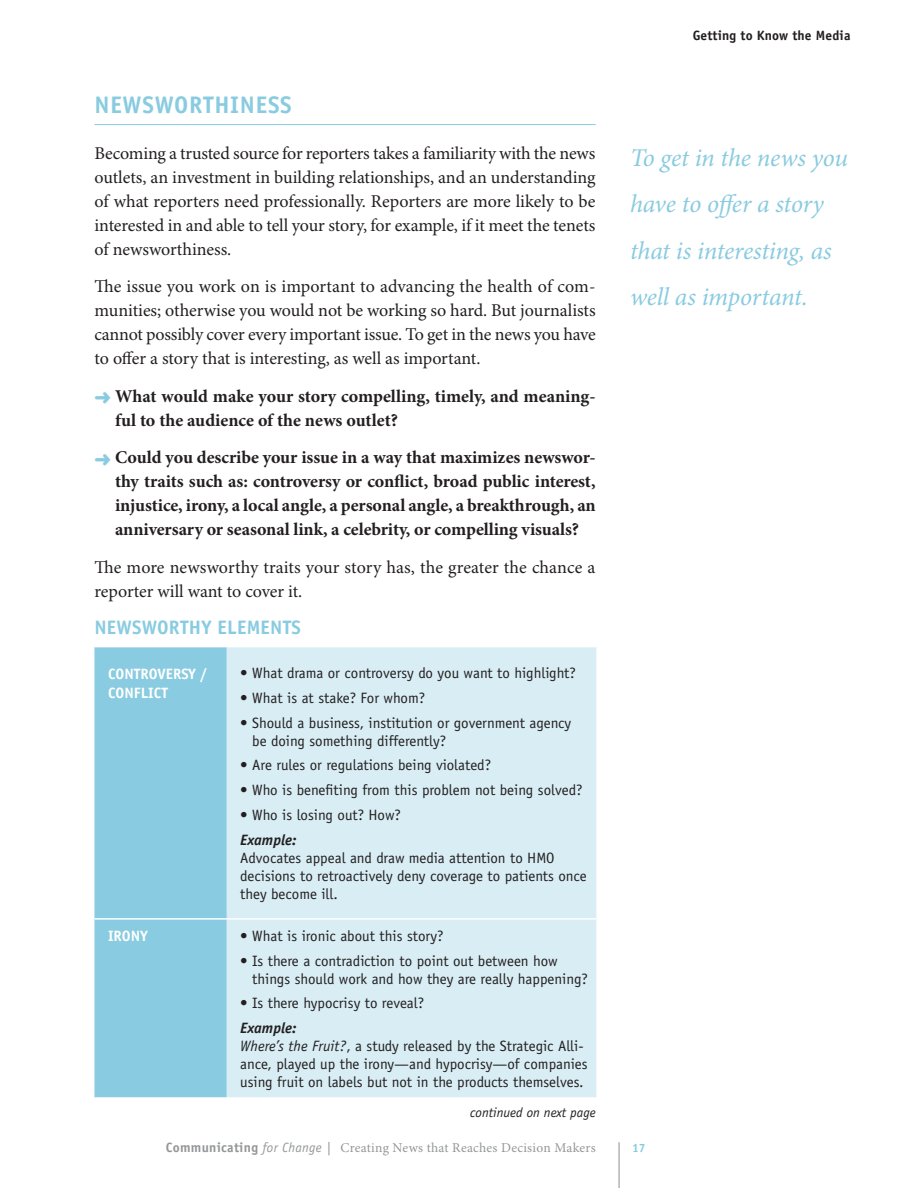
<style>
.page{position:relative;width:918px;height:1188px;background:#fff}
.page>*{position:absolute;margin:0;border:0;box-sizing:border-box;transform-origin:0 0}
.t1{font:italic 25.5px/46.5px "Minion Pro";letter-spacing:-.01em;color:#89cbe0}
.t2{font:700 24px "Officina Sans";letter-spacing:.03em;color:#89cbe0}
.t3{font:700 19.5px "Officina Sans";color:#89cbe0}
.t4{font:18px/24px "Minion Pro";letter-spacing:-.005em;color:#231f20;text-align:justify}
.t5{font:700 18px/24px "Minion Pro";color:#231f20}
.t6{font:15px/18px "Officina Sans";color:#231f20}
.t7{font:700 15px "Officina Sans";color:#fff}
.t8{font:italic 700 15px "Officina Sans";color:#231f20}
.t9{font:13.5px "Minion Pro";letter-spacing:.02em;color:#949698}
.t10{font:700 13.5px "Officina Sans";color:#231f20}
.t11{font:italic 13.5px "Officina Sans";color:#231f20}
.t12{font:700 12px "Officina Sans";color:#89cbe0}
.s1{color:#89cbe0}
.s2{font-weight:700;font-style:italic}
.s3{font-style:italic}
.s4{font-family:"Officina Sans";font-weight:700}
.s5{font-family:"Officina Sans";font-style:italic}
</style>
<div class="page">
<hr style="left:618px;top:1142px;width:2px;height:46px;background:#b2b4b6">
<hr style="left:94px;top:124px;width:502px;height:1px;background:#89cbe0">
<div style="left:94px;top:647px;width:133px;height:450px;background:#89cbe0"></div>
<div style="left:227px;top:647px;width:369px;height:450px;background:#d8edf4"></div>
<hr style="left:94px;top:918px;width:133px;height:2px;background:#fff">
<hr style="left:227px;top:918px;width:369px;height:2px;background:#fff">
<h2 class="t2" style="left:94px;top:90px;width:199px">N ewsworthiness</h2>
<p class="t4" style="left:94px;top:142px;width:503px">Becoming a trusted source for reporters takes a familiarity with the news outlets, an investment in building relationships, and an understanding of what reporters need professionally. Reporters are more likely to be interested in and able to tell your story, for example, if it meet the tenets of newsworthiness.</p>
<p class="t4" style="left:94px;top:275px;width:503px">The issue you work on is important to advancing the health of com&shy;munities; otherwise you would not be working so hard. But journalists cannot possibly cover every important issue. To get in the news you have to offer a story that is interesting, as well as important.</p>
<p class="t5" style="left:115px;top:385px;width:482px;text-indent:-21px"><span class="s1">➜</span> What would make your story compelling, timely, and meaning&shy;ful to the audience of the news outlet?</p>
<p class="t5" style="left:115px;top:446px;width:482px;text-align:justify;text-indent:-21px"><span class="s1">➜</span> Could you describe your issue in a way that maximizes newswor&shy;thy traits such as: controversy or conflict, broad public interest, injustice, irony, a local angle, a personal angle, a breakthrough, an anniversary or seasonal link, a celebrity, or compelling visuals?</p>
<p class="t4" style="left:94px;top:556px;width:502px">The more newsworthy traits your story has, the greater the chance a reporter will want to cover it.</p>
<h3 class="t3" style="left:94px;top:616px;width:14px">NEWSW</h3>
<h3 class="t3" style="left:157px;top:616px;width:72px">ORTHY ELEMENTS</h3>
<p class="t7" style="left:108px;top:664px;width:59px">CONTROVERS</p>
<p class="t7" style="left:188px;top:664px;width:20px">Y /</p>
<p class="t7" style="left:108px;top:684px;width:25px">CONFLI</p>
<p class="t7" style="left:154px;top:684px;width:16px">CT</p>
<p class="t6" style="left:240px;top:664px;width:337px">• What drama or controversy do you want to highlight?</p>
<p class="t6" style="left:240px;top:689px;width:187px">• What is at stake? For whom?</p>
<p class="t6" style="left:252px;top:714px;width:321px;text-indent:-12px">• Should a business, institution or government agency be doing something differently?</p>
<p class="t6" style="left:240px;top:756px;width:252px">• Are rules or regulations being violated?</p>
<p class="t6" style="left:240px;top:781px;width:344px">• Who is benefiting from this problem not being solved?</p>
<p class="t6" style="left:240px;top:806px;width:162px">• Who is losing out? How?</p>
<p class="t8" style="left:240px;top:831px;width:58px">Example:</p>
<p class="t6" style="left:240px;top:849px;width:348px">Advocates appeal and draw media attention to HMO decisions to retroactively deny coverage to patients once they become ill.</p>
<p class="t7" style="left:108px;top:927px;width:41px">Irony</p>
<p class="t6" style="left:240px;top:927px;width:205px">• What is ironic about this story?</p>
<p class="t6" style="left:252px;top:952px;width:337px;text-indent:-12px">• Is there a contradiction to point out between how things should work and how they are really happening?</p>
<p class="t6" style="left:240px;top:994px;width:185px">• Is there hypocrisy to reveal?</p>
<p class="t6" style="left:240px;top:1019px;width:349px"><span class="s2">Example:<br></span><span class="s3">Where’s the Fruit?</span>, a study released by the Strategic Alli&shy;ance, played up the irony—and hypocrisy—of companies using fruit on labels but not in the products themselves.</p>
<p class="t11" style="left:470px;top:1105px;width:127px">continued on next page</p>
<p class="t10" style="left:693px;top:27px;width:159px">Getting to Know the Media</p>
<h1 class="t1" style="left:630px;top:135px;width:220px">To get in the news you have to offer a story that is interesting, as well as important.</h1>
<p class="t9" style="left:166px;top:1140px;width:431px"><span class="s4">Communicating</span> <span class="s5">for Change |</span> Creating News that Reaches Decision Makers</p>
<p class="t12" style="left:632px;top:1140px;width:15px">17</p>
</div>
